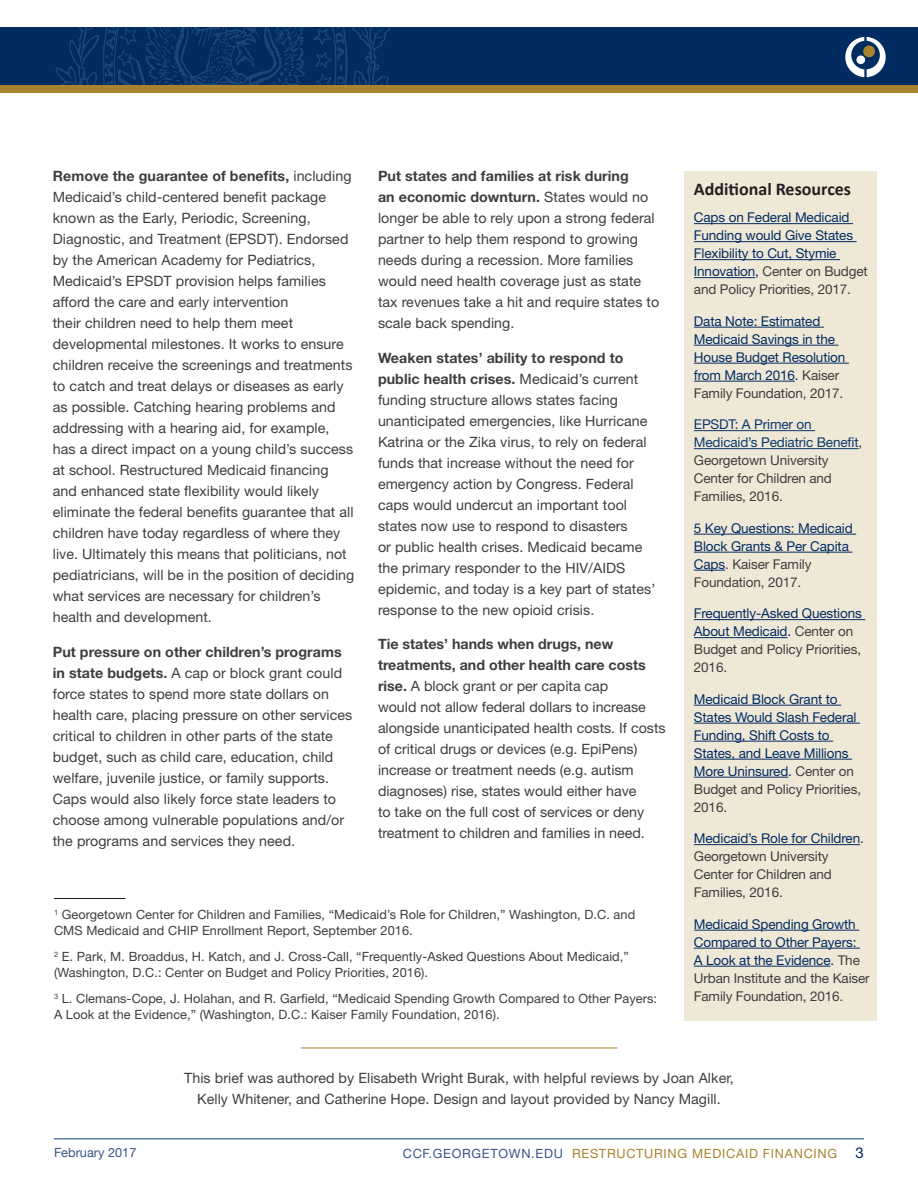
<style>
.page{position:relative;width:918px;height:1188px;background:#fff}
.page>*{position:absolute;margin:0;border:0;box-sizing:border-box;transform-origin:0 0}
.t1{font:700 18px "Calibri";color:#231f20}
.body_copy{font:14.25px/21px "Helvetica Neue LT Std";letter-spacing:.005em;color:#3e3e3f}
.body_copy_method{font:13.5px/18px "Helvetica Neue LT Std";letter-spacing:-.01em;color:#002c62}
.body_copy_method-2{font:13.5px/18px "Helvetica Neue LT Std";letter-spacing:-.01em;color:#3e3e3f}
.endnotes{font:12.75px/16.5px "Helvetica Neue LT Std";letter-spacing:.005em;color:#3e3e3f}
.t2{font:12.75px "Helvetica Neue LT Std";letter-spacing:.055em;color:#a9842f}
.t3{font:12.75px "Helvetica Neue LT Std";color:#375586}
.s1{font-weight:700}
.s2{color:#3e3e3f}
.s3{color:#0a396d}
.s4{color:#002c62}
.s5{color:#375586}
.s6{font-size:15px;color:#002c62}
</style>
<div class="page">
<img style="left:0;top:27px;width:918px;height:59px">
<div style="left:0;top:86px;width:918px;height:7px;background:#a9842f"></div>
<hr style="left:54px;top:1139px;width:810px;height:1px;background:#0a396d">
<div style="left:837px;top:32px;width:57px;height:50px;background:#002c62"></div>
<svg style="left:845px;top:37px;width:41px;height:40px"></svg>
<div style="left:684px;top:171px;width:193px;height:850px;background:#f0e8d7"></div>
<hr style="left:694px;top:223px;width:159px;height:1px;background:#002c62">
<hr style="left:694px;top:241px;width:163px;height:1px;background:#002c62">
<hr style="left:694px;top:259px;width:146px;height:1px;background:#002c62">
<hr style="left:694px;top:277px;width:61px;height:1px;background:#002c62">
<hr style="left:694px;top:327px;width:130px;height:1px;background:#002c62">
<hr style="left:694px;top:345px;width:144px;height:1px;background:#002c62">
<hr style="left:694px;top:363px;width:155px;height:1px;background:#002c62">
<hr style="left:694px;top:381px;width:101px;height:1px;background:#002c62">
<hr style="left:694px;top:430px;width:121px;height:1px;background:#0a396d">
<hr style="left:694px;top:448px;width:165px;height:1px;background:#0a396d">
<hr style="left:694px;top:534px;width:162px;height:1px;background:#002c62">
<hr style="left:694px;top:552px;width:158px;height:1px;background:#002c62">
<hr style="left:694px;top:570px;width:31px;height:1px;background:#002c62">
<hr style="left:694px;top:619px;width:171px;height:1px;background:#002c62">
<hr style="left:694px;top:637px;width:94px;height:1px;background:#002c62">
<hr style="left:694px;top:705px;width:147px;height:1px;background:#002c62">
<hr style="left:694px;top:723px;width:166px;height:1px;background:#002c62">
<hr style="left:694px;top:741px;width:139px;height:1px;background:#002c62">
<hr style="left:694px;top:759px;width:158px;height:1px;background:#002c62">
<hr style="left:694px;top:777px;width:94px;height:1px;background:#002c62">
<hr style="left:694px;top:844px;width:166px;height:1px;background:#002c62">
<hr style="left:694px;top:930px;width:165px;height:1px;background:#002c62">
<hr style="left:694px;top:948px;width:166px;height:1px;background:#002c62">
<hr style="left:694px;top:966px;width:136px;height:1px;background:#002c62">
<hr style="left:54px;top:898px;width:71px;height:1px;background:#231f20">
<hr style="left:301px;top:1048px;width:316px;height:1px;background:#a9842f">
<p class="body_copy" style="left:53px;top:165px;width:303px"><span class="s1">Remove the guarantee of benefits,</span> including Medicaid’s child-centered benefit package known as the Early, Periodic, Screening, Diagnostic, and Treatment (EPSDT). Endorsed by the American Academy for Pediatrics, Medicaid’s EPSDT provision helps families afford the care and early intervention<br>their children need to help them meet developmental milestones. It works to ensure children receive the screenings and treatments to catch and treat delays or diseases as early as possible. Catching hearing problems and addressing with a hearing aid, for example, has a direct impact on a young child’s success at school. Restructured Medicaid financing and enhanced state flexibility would likely eliminate the federal benefits guarantee that all children have today regardless of where they live. Ultimately this means that politicians, not pediatricians, will be in the position of deciding what services are necessary for children’s health and development.</p>
<p class="body_copy" style="left:53px;top:641px;width:301px"><span class="s1">Put pressure on other children’s programs in state budgets.</span> A cap or block grant could force states to spend more state dollars on health care, placing pressure on other services critical to children in other parts of the state budget, such as child care, education, child welfare, juvenile justice, or family supports.<br>Caps would also likely force state leaders to choose among vulnerable populations and/or the programs and services they need.</p>
<p class="body_copy" style="left:378px;top:165px;width:283px"><span class="s1">Put states and families at risk during<br>an economic downturn.</span> States would no longer be able to rely upon a strong federal partner to help them respond to growing needs during a recession. More families would need health coverage just as state tax revenues take a hit and require states to scale back spending.</p>
<p class="body_copy" style="left:378px;top:347px;width:279px"><span class="s1">Weaken states’ ability to respond to public health crises.</span> Medicaid’s current funding structure allows states facing unanticipated emergencies, like Hurricane Katrina or the Zika virus, to rely on federal funds that increase without the need for emergency action by Congress. Federal caps would undercut an important tool states now use to respond to disasters<br>or public health crises. Medicaid became the primary responder to the HIV/AIDS epidemic, and today is a key part of states’ response to the new opioid crisis.</p>
<p class="body_copy" style="left:378px;top:633px;width:289px"><span class="s1">Tie states’ hands when drugs, new treatments, and other health care costs rise.</span> A block grant or per capita cap<br>would not allow federal dollars to increase alongside unanticipated health costs. If costs of critical drugs or devices (e.g. EpiPens) increase or treatment needs (e.g. autism diagnoses) rise, states would either have<br>to take on the full cost of services or deny treatment to children and families in need.</p>
<p class="endnotes" style="left:54px;top:906px;width:583px"><sup>1</sup> Georgetown Center for Children and Families, “Medicaid’s Role for Children,” Washington, D.C. and<br>CMS Medicaid and CHIP Enrollment Report, September 2016.</p>
<p class="endnotes" style="left:54px;top:948px;width:576px"><sup>2</sup> E. Park, M. Broaddus, H. Katch, and J. Cross-Call, “Frequently-Asked Questions About Medicaid,” (Washington, D.C.: Center on Budget and Policy Priorities, 2016).</p>
<p class="endnotes" style="left:54px;top:990px;width:605px"><sup>3</sup> L. Clemans-Cope, J. Holahan, and R. Garfield, “Medicaid Spending Growth Compared to Other Payers:<br>A Look at the Evidence,” (Washington, D.C.: Kaiser Family Foundation, 2016).</p>
<p class="t1" style="left:694px;top:177px;width:159px">Additional Resources</p>
<p class="body_copy_method" style="left:694px;top:208px;width:175px">Caps on Federal Medicaid<br>Funding would Give States<br>Flexibility to Cut, Stymie<br>Innovation, <span class="s2">Center on Budget and Policy Priorities, 2017.</span></p>
<p class="body_copy_method" style="left:694px;top:312px;width:153px">Data Note: Estimated<br>Medicaid Savings in the<br>House Budget Resolution from March 2016. <span class="s2">Kaiser<br>Family Foundation, 2017.</span></p>
<p class="body_copy_method-2" style="left:694px;top:415px;width:170px"><span class="s3">EPSDT: A Primer on<br>Medicaid’s Pediatric Benefit</span>,<br>Georgetown University<br>Center for Children and<br>Families, 2016.</p>
<p class="body_copy_method" style="left:694px;top:519px;width:160px">5 Key Questions: Medicaid<br>Block Grants &amp; Per Capita<br>Caps<span class="s2">. Kaiser Family<br>Foundation, 2017.</span></p>
<p class="body_copy_method" style="left:694px;top:604px;width:169px">Frequently-Asked Questions<br>About Medicaid. <span class="s2">Center on<br>Budget and Policy Priorities,<br>2016.</span></p>
<p class="body_copy_method" style="left:694px;top:690px;width:169px">Medicaid Block Grant to<br>States Would Slash Federal<br>Funding, Shift Costs to<br>States, and Leave Millions<br>More Uninsured. <span class="s2">Center on<br>Budget and Policy Priorities,<br>2016.</span></p>
<p class="body_copy_method-2" style="left:694px;top:829px;width:171px"><span class="s4">Medicaid’s Role for Children</span>.<br>Georgetown University<br>Center for Children and<br>Families, 2016.</p>
<p class="body_copy_method" style="left:694px;top:915px;width:177px">Medicaid Spending Growth<br>Compared to Other Payers:<br>A Look at the Evidence. <span class="s2">The<br>Urban Institute and the Kaiser<br>Family Foundation, 2016.</span></p>
<p class="body_copy" style="left:184px;top:1067px;width:551px;text-align:center">This brief was authored by Elisabeth Wright Burak, with helpful reviews by Joan Alker,<br>Kelly Whitener, and Catherine Hope. Design and layout provided by Nancy Magill.</p>
<p class="t3" style="left:54px;top:1145px;width:84px">February 2017</p>
<p class="t2" style="left:403px;top:1146px;width:463px"><span class="s5">CCF.GEORGETOWN.EDU</span> RESTRUCTURING MEDICAID FINANCING <span class="s6">3</span></p>
</div>
